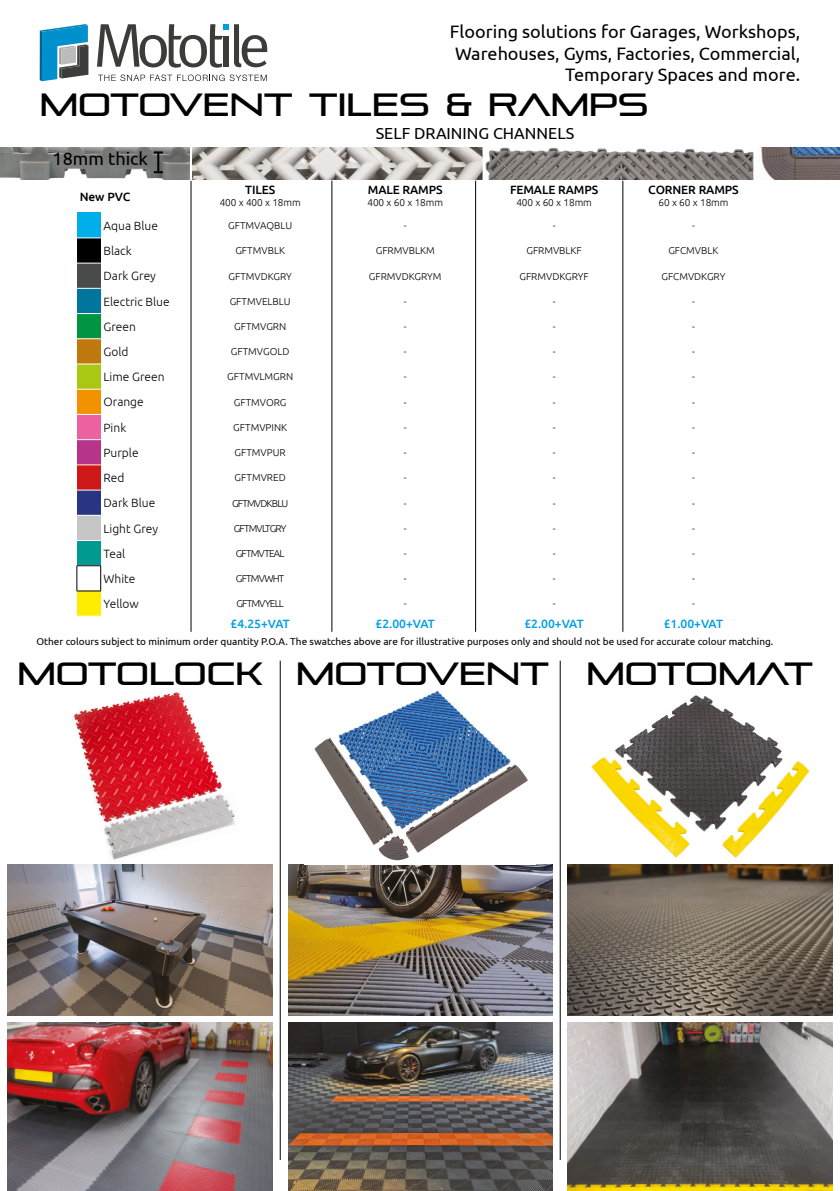
<style>
.page{position:relative;width:840px;height:1191px;background:#fff}
.page>*{position:absolute;margin:0;border:0;box-sizing:border-box;transform-origin:0 0}
.t1{font:32px "Pirulen Rg";color:#000}
.t2{font:18px/21.6px "Ubuntu";color:#000;text-align:right}
.t3{font:16px "Ubuntu";color:#000}
.t4{font:300 12px "Ubuntu";color:#000}
.t5{font:500 12px "Ubuntu";letter-spacing:-.01em;color:#000}
.t6{font:500 12px "Ubuntu";letter-spacing:-.055em;color:#009fe3}
.t7{font:300 10px "Ubuntu";color:#000}
.t8{font:10px "Ubuntu";color:#000}
.t9{font:300 10px "Ubuntu";letter-spacing:-.08em;color:#000}
</style>
<div class="page">
<img style="left:485px;top:148px;width:268px;height:31px">
<img style="left:0;top:148px;width:190px;height:31px">
<hr style="left:157px;top:152px;width:2px;height:20px;background:#000">
<svg style="left:154px;top:151px;width:9px;height:2px"></svg>
<svg style="left:154px;top:171px;width:9px;height:2px"></svg>
<div style="left:77px;top:213px;width:24px;height:25px;background:#00aeea"></div>
<div style="left:77px;top:238px;width:24px;height:25px;background:#000"></div>
<div style="left:77px;top:263px;width:24px;height:25px;background:#4a4c4b"></div>
<div style="left:77px;top:288px;width:24px;height:25px;background:#00769e"></div>
<div style="left:77px;top:313px;width:24px;height:26px;background:#009641"></div>
<div style="left:77px;top:339px;width:24px;height:25px;background:#bf790f"></div>
<div style="left:77px;top:364px;width:24px;height:25px;background:#a8c813"></div>
<div style="left:77px;top:389px;width:24px;height:25px;background:#f39200"></div>
<div style="left:77px;top:414px;width:24px;height:25px;background:#ec619f"></div>
<div style="left:77px;top:439px;width:24px;height:26px;background:#b7348b"></div>
<div style="left:77px;top:465px;width:24px;height:25px;background:#cd1719"></div>
<div style="left:77px;top:490px;width:24px;height:25px;background:#283583"></div>
<div style="left:77px;top:515px;width:24px;height:25px;background:#c6c6c6"></div>
<div style="left:77px;top:540px;width:24px;height:26px;background:#009a90"></div>
<div style="left:77px;top:591px;width:24px;height:25px;background:#ffed00"></div>
<svg style="left:77px;top:237px;width:24px;height:1px"></svg>
<svg style="left:77px;top:263px;width:24px;height:1px"></svg>
<svg style="left:77px;top:288px;width:24px;height:1px"></svg>
<svg style="left:77px;top:313px;width:24px;height:1px"></svg>
<svg style="left:77px;top:338px;width:24px;height:1px"></svg>
<svg style="left:77px;top:363px;width:24px;height:1px"></svg>
<svg style="left:77px;top:389px;width:24px;height:1px"></svg>
<svg style="left:77px;top:414px;width:24px;height:1px"></svg>
<svg style="left:77px;top:439px;width:24px;height:1px"></svg>
<svg style="left:77px;top:464px;width:24px;height:1px"></svg>
<svg style="left:77px;top:489px;width:24px;height:1px"></svg>
<svg style="left:77px;top:515px;width:24px;height:1px"></svg>
<svg style="left:77px;top:615px;width:24px;height:2px"></svg>
<svg style="left:77px;top:540px;width:24px;height:1px"></svg>
<svg style="left:76px;top:565px;width:25px;height:26px"></svg>
<hr style="left:190px;top:181px;width:1px;height:451px;background:#000">
<hr style="left:331px;top:181px;width:1px;height:451px;background:#000">
<hr style="left:475px;top:181px;width:1px;height:451px;background:#000">
<svg style="left:40px;top:24px;width:48px;height:57px;background:#4d97b6"></svg>
<svg style="left:98px;top:75px;width:168px;height:6px"></svg>
<svg style="left:97px;top:24px;width:170px;height:44px"></svg>
<img style="left:192px;top:148px;width:290px;height:31px">
<img style="left:761px;top:148px;width:78px;height:31px">
<hr style="left:622px;top:181px;width:1px;height:451px;background:#000">
<hr style="left:280px;top:660px;width:1px;height:500px;background:#000">
<hr style="left:559px;top:660px;width:1px;height:500px;background:#000">
<img style="left:288px;top:865px;width:264px;height:150px">
<img style="left:8px;top:865px;width:264px;height:150px">
<img style="left:567px;top:865px;width:264px;height:150px">
<img style="left:288px;top:1022px;width:264px;height:169px">
<img style="left:314px;top:691px;width:214px;height:170px">
<img style="left:73px;top:692px;width:149px;height:129px">
<img style="left:103px;top:789px;width:132px;height:71px">
<img style="left:591px;top:695px;width:219px;height:163px">
<img style="left:8px;top:1022px;width:264px;height:169px">
<img style="left:567px;top:1022px;width:264px;height:169px">
<h2 class="t2" style="left:449px;top:20px;width:351px">Flooring solutions for Garages, Workshops,<br>Warehouses, Gyms, Factories, Commercial,<br>Temporary Spaces and more.</h2>
<h1 class="t1" style="left:40px;top:86px;width:609px">MOTOVENT TILES &amp; RAMPS</h1>
<h2 class="t2" style="left:53px;top:148px;width:97px">18mm thick</h2>
<p class="t5" style="left:80px;top:189px;width:52px">New PVC</p>
<p class="t5" style="left:245px;top:182px;width:31px">TILES</p>
<p class="t7" style="left:219px;top:197px;width:82px">400 x 400 x 18mm</p>
<h3 class="t3" style="left:375px;top:124px;width:200px">SELF DRAINING CHANNELS</h3>
<p class="t5" style="left:367px;top:182px;width:76px">MALE RAMPS</p>
<p class="t7" style="left:367px;top:197px;width:77px">400 x 60 x 18mm</p>
<p class="t5" style="left:509px;top:182px;width:90px">FEMALE RAMPS</p>
<p class="t7" style="left:516px;top:197px;width:77px">400 x 60 x 18mm</p>
<p class="t5" style="left:647px;top:182px;width:92px">CORNER RAMPS</p>
<p class="t7" style="left:658px;top:197px;width:71px">60 x 60 x 18mm</p>
<p class="t4" style="left:103px;top:218px;width:56px">Aqua Blue</p>
<p class="t7" style="left:228px;top:220px;width:65px">GFTMVAQBLU</p>
<p class="t7" style="left:403px;top:220px;width:4px">-</p>
<p class="t7" style="left:552px;top:220px;width:4px">-</p>
<p class="t7" style="left:691px;top:220px;width:4px">-</p>
<p class="t4" style="left:103px;top:244px;width:30px">Black</p>
<p class="t7" style="left:235px;top:245px;width:51px">GFTMVBLK</p>
<p class="t7" style="left:375px;top:245px;width:60px">GFRMVBLKM</p>
<p class="t7" style="left:526px;top:245px;width:57px">GFRMVBLKF</p>
<p class="t7" style="left:668px;top:245px;width:52px">GFCMVBLK</p>
<p class="t4" style="left:103px;top:269px;width:54px">Dark Grey</p>
<p class="t7" style="left:228px;top:270px;width:65px">GFTMVDKGRY</p>
<p class="t7" style="left:368px;top:270px;width:74px">GFRMVDKGRYM</p>
<p class="t7" style="left:519px;top:270px;width:71px">GFRMVDKGRYF</p>
<p class="t7" style="left:661px;top:270px;width:65px">GFCMVDKGRY</p>
<p class="t4" style="left:103px;top:294px;width:68px">Electric Blue</p>
<p class="t7" style="left:229px;top:295px;width:62px">GFTMVELBLU</p>
<p class="t7" style="left:403px;top:295px;width:4px">-</p>
<p class="t7" style="left:552px;top:295px;width:4px">-</p>
<p class="t7" style="left:691px;top:295px;width:4px">-</p>
<p class="t4" style="left:103px;top:319px;width:34px">Green</p>
<p class="t7" style="left:234px;top:320px;width:54px">GFTMVGRN</p>
<p class="t7" style="left:403px;top:320px;width:4px">-</p>
<p class="t7" style="left:552px;top:320px;width:4px">-</p>
<p class="t7" style="left:691px;top:320px;width:4px">-</p>
<p class="t4" style="left:103px;top:344px;width:26px">Gold</p>
<p class="t7" style="left:231px;top:346px;width:60px">GFTMVGOLD</p>
<p class="t7" style="left:403px;top:346px;width:4px">-</p>
<p class="t7" style="left:552px;top:346px;width:4px">-</p>
<p class="t7" style="left:691px;top:346px;width:4px">-</p>
<p class="t4" style="left:103px;top:370px;width:62px">Lime Green</p>
<p class="t7" style="left:227px;top:371px;width:67px">GFTMVLMGRN</p>
<p class="t7" style="left:403px;top:371px;width:4px">-</p>
<p class="t7" style="left:552px;top:371px;width:4px">-</p>
<p class="t7" style="left:691px;top:371px;width:4px">-</p>
<p class="t4" style="left:103px;top:395px;width:42px">Orange</p>
<p class="t7" style="left:234px;top:396px;width:54px">GFTMVORG</p>
<p class="t7" style="left:403px;top:396px;width:4px">-</p>
<p class="t7" style="left:552px;top:396px;width:4px">-</p>
<p class="t7" style="left:691px;top:396px;width:4px">-</p>
<p class="t4" style="left:103px;top:420px;width:24px">Pink</p>
<p class="t7" style="left:233px;top:421px;width:55px">GFTMVPINK</p>
<p class="t7" style="left:403px;top:421px;width:4px">-</p>
<p class="t7" style="left:552px;top:421px;width:4px">-</p>
<p class="t7" style="left:691px;top:421px;width:4px">-</p>
<p class="t4" style="left:103px;top:445px;width:37px">Purple</p>
<p class="t7" style="left:234px;top:446px;width:53px">GFTMVPUR</p>
<p class="t7" style="left:403px;top:446px;width:4px">-</p>
<p class="t7" style="left:552px;top:446px;width:4px">-</p>
<p class="t7" style="left:691px;top:446px;width:4px">-</p>
<p class="t4" style="left:103px;top:470px;width:22px">Red</p>
<p class="t7" style="left:234px;top:472px;width:53px">GFTMVRED</p>
<p class="t7" style="left:403px;top:472px;width:4px">-</p>
<p class="t7" style="left:552px;top:472px;width:4px">-</p>
<p class="t7" style="left:691px;top:472px;width:4px">-</p>
<p class="t4" style="left:103px;top:496px;width:53px">Dark Blue</p>
<p class="t9" style="left:232px;top:497px;width:58px">GFTMVDKBLU</p>
<p class="t7" style="left:403px;top:497px;width:4px">-</p>
<p class="t7" style="left:552px;top:497px;width:4px">-</p>
<p class="t7" style="left:691px;top:497px;width:4px">-</p>
<p class="t4" style="left:103px;top:521px;width:56px">Light Grey</p>
<p class="t9" style="left:234px;top:522px;width:54px">GFTMVLTGRY</p>
<p class="t7" style="left:403px;top:522px;width:4px">-</p>
<p class="t7" style="left:552px;top:522px;width:4px">-</p>
<p class="t7" style="left:691px;top:522px;width:4px">-</p>
<p class="t4" style="left:103px;top:546px;width:23px">Teal</p>
<p class="t9" style="left:236px;top:547px;width:50px">GFTMVTEAL</p>
<p class="t7" style="left:403px;top:547px;width:4px">-</p>
<p class="t7" style="left:552px;top:547px;width:4px">-</p>
<p class="t7" style="left:691px;top:547px;width:4px">-</p>
<p class="t4" style="left:103px;top:571px;width:33px">White</p>
<p class="t9" style="left:236px;top:572px;width:50px">GFTMVWHT</p>
<p class="t7" style="left:403px;top:572px;width:4px">-</p>
<p class="t7" style="left:552px;top:572px;width:4px">-</p>
<p class="t7" style="left:691px;top:572px;width:4px">-</p>
<p class="t4" style="left:103px;top:597px;width:37px">Yellow</p>
<p class="t9" style="left:236px;top:598px;width:49px">GFTMVYELL</p>
<p class="t7" style="left:403px;top:598px;width:4px">-</p>
<p class="t7" style="left:552px;top:598px;width:4px">-</p>
<p class="t7" style="left:691px;top:598px;width:4px">-</p>
<p class="t6" style="left:230px;top:616px;width:61px">£4.25+VAT</p>
<p class="t6" style="left:375px;top:616px;width:61px">£2.00+VAT</p>
<p class="t6" style="left:524px;top:616px;width:61px">£2.00+VAT</p>
<p class="t6" style="left:663px;top:616px;width:61px">£1.00+VAT</p>
<p class="t8" style="left:36px;top:635px;width:738px">Other colours subject to minimum order quantity P.O.A. The swatches above are for illustrative purposes only and should not be used for accurate colour matching.</p>
<h1 class="t1" style="left:17px;top:654px;width:796px">MOTOLOCK MOTOVENT MOTOMAT</h1>
</div>
